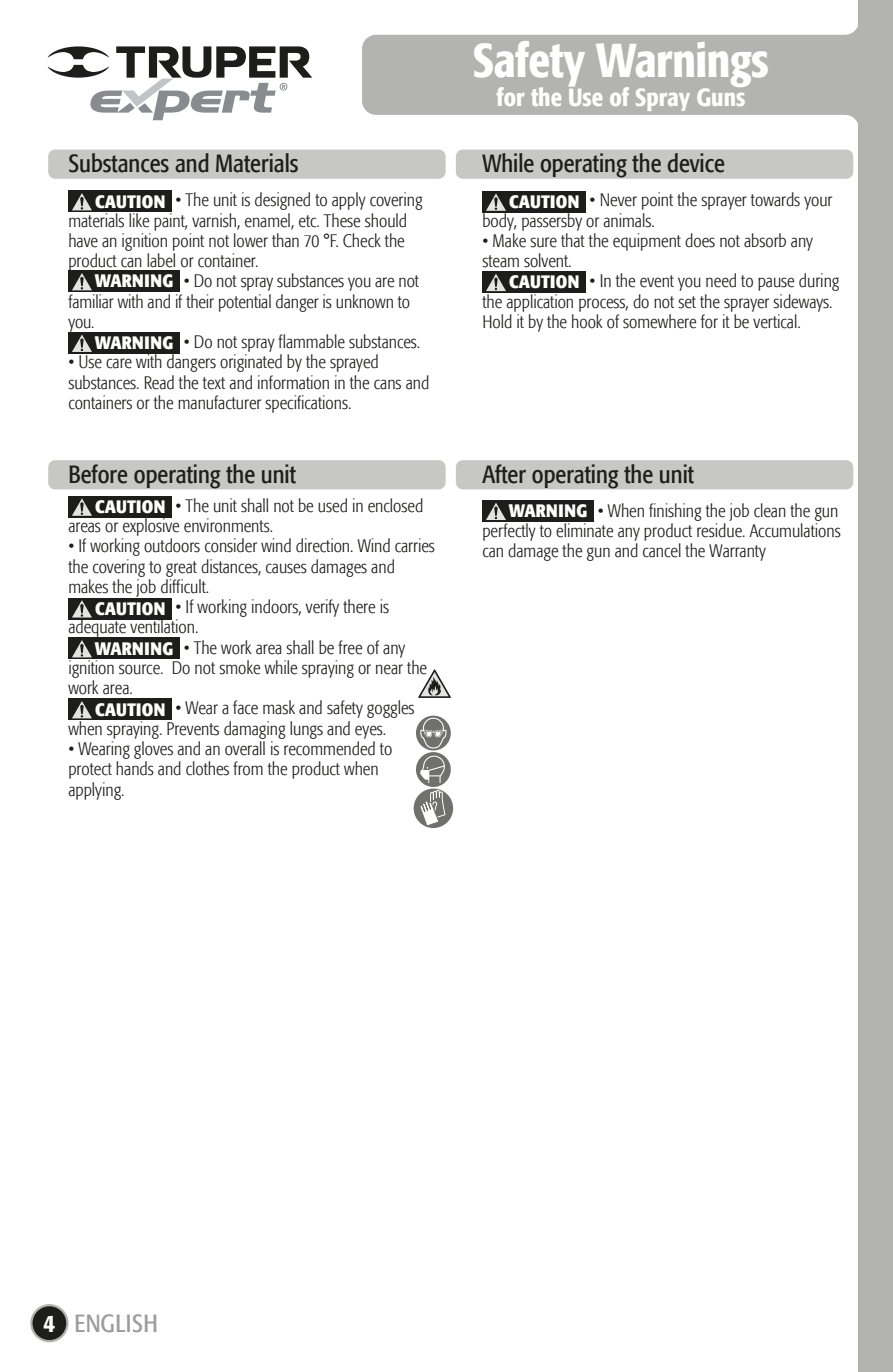
<style>
.page{position:relative;width:893px;height:1372px;background:#fff}
.page>*{position:absolute;margin:0;border:0;box-sizing:border-box;transform-origin:0 0}
.t1{font:500 condensed 47.25px "Formata";letter-spacing:-.01em;color:#fff}
.t2{font:condensed 24.75px "Formata";color:#1d1d1c}
.t3{font:500 condensed 24.75px "Formata";color:#fff}
.t4{font:condensed 24.75px "Formata";letter-spacing:.02em;color:#9c9c9c}
.t5{font:300 condensed 18px/20.2px "Formata";color:#1d1d1c}
.t6{font:700 condensed 18px "Formata";letter-spacing:.01em;color:#fff}
.s1{font-weight:500;color:#fff}
</style>
<div class="page">
<div style="left:859px;top:0;width:34px;height:1371px;background:#b3b3b2"></div>
<div style="left:362px;top:35px;width:497px;height:80px;background:#b3b3b2;border-radius:14px"></div>
<svg style="left:845px;top:21px;width:14px;height:108px"></svg>
<div style="left:48px;top:149px;width:398px;height:30px;background:#c7c7c6;border-radius:7px"></div>
<div style="left:48px;top:460px;width:398px;height:29px;background:#c7c7c6;border-radius:7px"></div>
<div style="left:456px;top:149px;width:397px;height:30px;background:#c7c7c6;border-radius:7px"></div>
<div style="left:456px;top:460px;width:397px;height:29px;background:#c7c7c6;border-radius:7px"></div>
<div style="left:31px;top:1304px;width:36px;height:36px;background:#1d1d1c;border-radius:50%"></div>
<div style="left:30px;top:1303px;width:39px;height:39px;border:2px solid #b3b3b2;border-radius:50%"></div>
<div style="left:68px;top:191px;width:104px;height:21px;background:#1d1d1c"></div>
<svg style="left:72px;top:193px;width:20px;height:18px"></svg>
<div style="left:68px;top:496px;width:104px;height:21px;background:#1d1d1c"></div>
<svg style="left:72px;top:498px;width:20px;height:18px"></svg>
<div style="left:68px;top:598px;width:104px;height:21px;background:#1d1d1c"></div>
<svg style="left:72px;top:600px;width:20px;height:18px"></svg>
<div style="left:68px;top:698px;width:104px;height:22px;background:#1d1d1c"></div>
<svg style="left:72px;top:701px;width:20px;height:18px"></svg>
<div style="left:68px;top:271px;width:111px;height:21px;background:#1d1d1c"></div>
<svg style="left:72px;top:273px;width:20px;height:18px"></svg>
<div style="left:68px;top:332px;width:111px;height:21px;background:#1d1d1c"></div>
<svg style="left:72px;top:334px;width:20px;height:18px"></svg>
<div style="left:68px;top:637px;width:111px;height:22px;background:#1d1d1c"></div>
<svg style="left:72px;top:640px;width:20px;height:18px"></svg>
<svg style="left:416px;top:752px;width:35px;height:35px"></svg>
<svg style="left:419px;top:755px;width:26px;height:28px"></svg>
<svg style="left:416px;top:715px;width:35px;height:35px"></svg>
<svg style="left:419px;top:717px;width:28px;height:32px"></svg>
<svg style="left:418px;top:669px;width:33px;height:29px"></svg>
<div style="left:482px;top:191px;width:104px;height:21px;background:#1d1d1c"></div>
<svg style="left:486px;top:193px;width:20px;height:18px"></svg>
<div style="left:482px;top:271px;width:104px;height:22px;background:#1d1d1c"></div>
<svg style="left:486px;top:274px;width:20px;height:18px"></svg>
<div style="left:482px;top:500px;width:111px;height:21px;background:#1d1d1c"></div>
<svg style="left:486px;top:503px;width:20px;height:17px"></svg>
<div style="left:414px;top:788px;width:39px;height:40px;background:#70706f;border-radius:50%"></div>
<svg style="left:419px;top:789px;width:27px;height:39px"></svg>
<svg style="left:48px;top:46px;width:264px;height:74px"></svg>
<h2 class="t2" style="left:68px;top:149px;width:232px">Substances and Materials</h2>
<p class="t5" style="left:68px;top:190px;width:356px;text-indent:107px">• The unit is designed to apply covering materials like paint, varnish, enamel, etc. These should have an ignition point not lower than 70 °F. Check the product can label or container.</p>
<p class="t5" style="left:68px;top:271px;width:352px;text-indent:115px">• Do not spray substances you are not familiar with and if their potential danger is unknown to you.</p>
<p class="t5" style="left:184px;top:332px;width:238px">• Do not spray flammable substances.</p>
<p class="t5" style="left:68px;top:352px;width:362px">• Use care with dangers originated by the sprayed substances. Read the text and information in the cans and containers or the manufacturer specifications.</p>
<p class="t6" style="left:95px;top:190px;width:72px">CAUTION</p>
<p class="t6" style="left:95px;top:270px;width:80px">WARNING</p>
<p class="t6" style="left:95px;top:331px;width:80px">WARNING</p>
<h2 class="t2" style="left:68px;top:459px;width:229px">Before operating the unit</h2>
<p class="t5" style="left:68px;top:495px;width:356px;text-indent:107px">• The unit shall not be used in enclosed areas or explosive environments.</p>
<p class="t5" style="left:68px;top:536px;width:368px">• If working outdoors consider wind direction. Wind carries the covering to great distances, causes damages and makes the job difficult.</p>
<p class="t5" style="left:68px;top:597px;width:322px;text-indent:107px">• If working indoors, verify there is adequate ventilation.</p>
<p class="t5" style="left:68px;top:637px;width:360px;text-indent:115px">• The work area shall be free of any ignition source. Do not smoke while spraying or near the work area.</p>
<p class="t5" style="left:68px;top:698px;width:348px;text-indent:107px">• Wear a face mask and safety goggles when spraying. Prevents damaging lungs and eyes.</p>
<p class="t5" style="left:68px;top:738px;width:325px">• Wearing gloves and an overall is recommended to protect hands and clothes from the product when applying.</p>
<p class="t6" style="left:95px;top:495px;width:72px">CAUTION</p>
<p class="t6" style="left:95px;top:597px;width:72px">CAUTION</p>
<p class="t6" style="left:95px;top:637px;width:80px">WARNING</p>
<p class="t6" style="left:95px;top:698px;width:72px">CAUTION</p>
<h1 class="t1" style="left:473px;top:31px;width:298px">Safety Warnings</h1>
<h2 class="t3" style="left:496px;top:82px;width:250px">for the Use of Spray Guns</h2>
<h2 class="t2" style="left:482px;top:149px;width:244px">While operating the device</h2>
<p class="t5" style="left:482px;top:190px;width:352px;text-indent:107px">• Never point the sprayer towards your body, passersby or animals.</p>
<p class="t5" style="left:482px;top:231px;width:332px">• Make sure that the equipment does not absorb any steam solvent.</p>
<p class="t5" style="left:482px;top:271px;width:359px;text-indent:107px">• In the event you need to pause during the application process, do not set the sprayer sideways.<br>Hold it by the hook of somewhere for it be vertical.</p>
<p class="t6" style="left:509px;top:190px;width:72px">CAUTION</p>
<p class="t6" style="left:509px;top:271px;width:72px">CAUTION</p>
<h2 class="t2" style="left:482px;top:459px;width:213px">After operating the unit</h2>
<p class="t5" style="left:482px;top:500px;width:360px;text-indent:115px">• When finishing the job clean the gun perfectly to eliminate any product residue. Accumulations can damage the gun and cancel the Warranty</p>
<p class="t6" style="left:509px;top:499px;width:80px">WARNING</p>
<h2 class="t4" style="left:43px;top:1308px;width:116px"><span class="s1">4</span> ENGLISH</h2>
</div>
